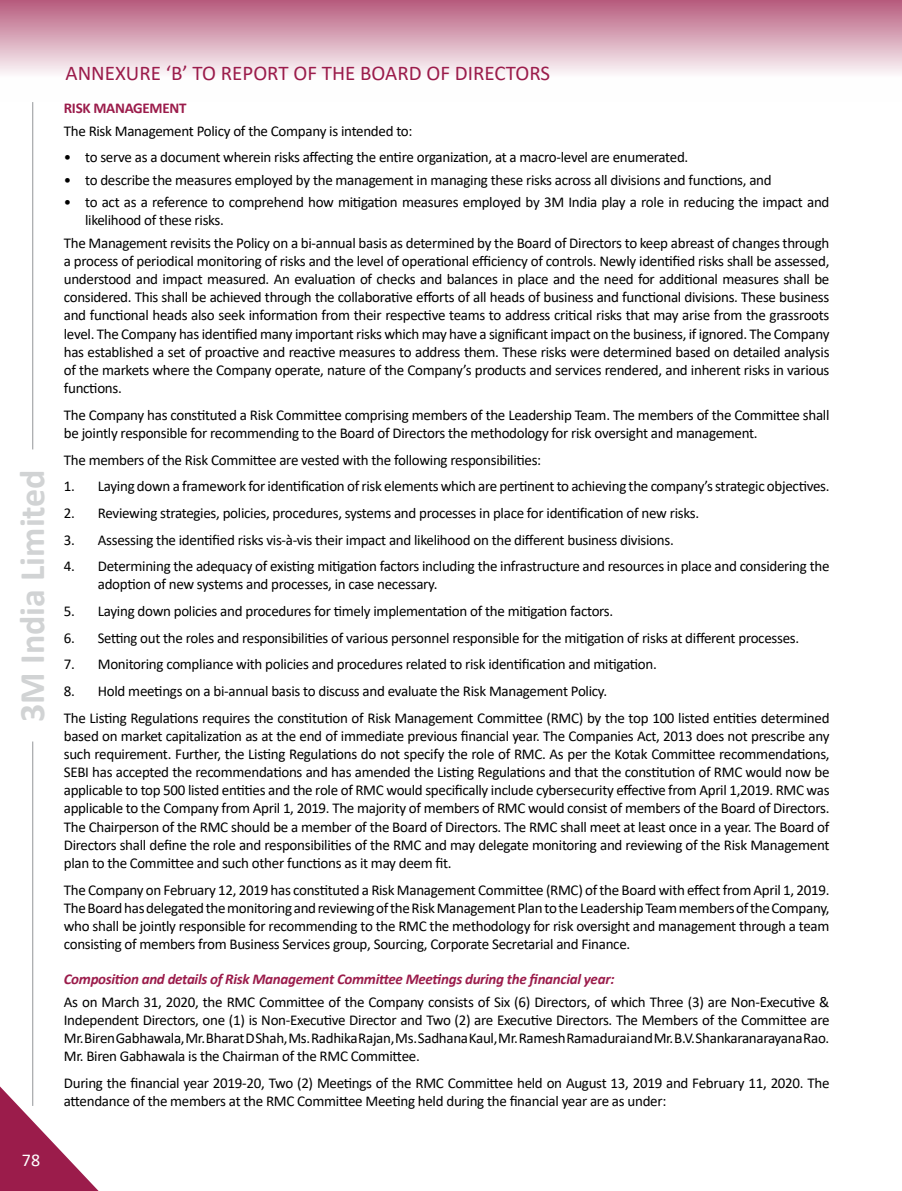
<style>
.page{position:relative;width:902px;height:1191px;background:#fff}
.page>*{position:absolute;margin:0;border:0;box-sizing:border-box;transform-origin:0 0}
.t1{font:700 36px "Calibri";color:#d1d3d4}
.t2{font:21px "Calibri";color:#9b1c4b}
.t3{font:18px "Calibri";color:#fff}
.t4{font:15px/18.1px "Calibri";letter-spacing:-.02em;color:#000}
.t5{font:italic 700 15px "Calibri";letter-spacing:-.02em;color:#9b1c4b}
.t6{font:700 15px "Calibri";letter-spacing:-.02em;color:#9b1c4b}
</style>
<div class="page">
<hr style="left:32px;top:102px;width:1px;height:347px;background:#939598">
<hr style="left:32px;top:741px;width:1px;height:365px;background:#939598">
<svg style="left:0;top:1073px;width:99px;height:118px"></svg>
<div style="left:0;top:0;width:901px;height:102px;background:linear-gradient(to bottom,#ba6383,#fff)"></div>
<h1 class="t1" style="left:7px;top:722px;width:254px;rotate:-90deg">3M India Limited</h1>
<p class="t3" style="left:22px;top:1147px;width:20px">78</p>
<h2 class="t2" style="left:65px;top:58px;width:486px">ANNEXURE ‘B’ TO REPORT OF THE BOARD OF DIRECTORS</h2>
<p class="t6" style="left:64px;top:98px;width:124px">RISK MANAGEMENT</p>
<p class="t4" style="left:64px;top:121px;width:350px">The Risk Management Policy of the Company is intended to:</p>
<p class="t4" style="left:64px;top:148px;width:626px">• to serve as a document wherein risks affecting the entire organization, at a macro-level are enumerated.</p>
<p class="t4" style="left:64px;top:170px;width:709px">• to describe the measures employed by the management in managing these risks across all divisions and functions, and</p>
<p class="t4" style="left:85px;top:193px;width:745px;text-indent:-21px">• to act as a reference to comprehend how mitigation measures employed by 3M India play a role in reducing the impact and likelihood of these risks.</p>
<p class="t4" style="left:64px;top:233px;width:767px;text-align:justify">The Management revisits the Policy on a bi-annual basis as determined by the Board of Directors to keep abreast of changes through a process of periodical monitoring of risks and the level of operational efficiency of controls. Newly identified risks shall be assessed, understood and impact measured. An evaluation of checks and balances in place and the need for additional measures shall be considered. This shall be achieved through the collaborative efforts of all heads of business and functional divisions. These business and functional heads also seek information from their respective teams to address critical risks that may arise from the grassroots level. The Company has identified many important risks which may have a significant impact on the business, if ignored. The Company has established a set of proactive and reactive measures to address them. These risks were determined based on detailed analysis of the markets where the Company operate, nature of the Company’s products and services rendered, and inherent risks in various functions.</p>
<p class="t4" style="left:64px;top:405px;width:767px">The Company has constituted a Risk Committee comprising members of the Leadership Team. The members of the Committee shall be jointly responsible for recommending to the Board of Directors the methodology for risk oversight and management.</p>
<p class="t4" style="left:64px;top:450px;width:479px">The members of the Risk Committee are vested with the following responsibilities:</p>
<p class="t4" style="left:64px;top:477px;width:767px">1. Laying down a framework for identification of risk elements which are pertinent to achieving the company’s strategic objectives.</p>
<p class="t4" style="left:64px;top:503px;width:636px">2. Reviewing strategies, policies, procedures, systems and processes in place for identification of new risks.</p>
<p class="t4" style="left:64px;top:530px;width:611px">3. Assessing the identified risks vis-à-vis their impact and likelihood on the different business divisions.</p>
<p class="t4" style="left:98px;top:557px;width:733px;text-indent:-34px">4. Determining the adequacy of existing mitigation factors including the infrastructure and resources in place and considering the adoption of new systems and processes, in case necessary.</p>
<p class="t4" style="left:64px;top:601px;width:551px">5. Laying down policies and procedures for timely implementation of the mitigation factors.</p>
<p class="t4" style="left:64px;top:628px;width:736px">6. Setting out the roles and responsibilities of various personnel responsible for the mitigation of risks at different processes.</p>
<p class="t4" style="left:64px;top:655px;width:594px">7. Monitoring compliance with policies and procedures related to risk identification and mitigation.</p>
<p class="t4" style="left:64px;top:677px;width:767px;line-height:26.7px">8. Hold meetings on a bi-annual basis to discuss and evaluate the Risk Management Policy.<br>The Listing Regulations requires the constitution of Risk Management Committee (RMC) by the top 100 listed entities determined</p>
<p class="t4" style="left:64px;top:726px;width:767px;text-align:justify">based on market capitalization as at the end of immediate previous financial year. The Companies Act, 2013 does not prescribe any such requirement. Further, the Listing Regulations do not specify the role of RMC. As per the Kotak Committee recommendations, SEBI has accepted the recommendations and has amended the Listing Regulations and that the constitution of RMC would now be applicable to top 500 listed entities and the role of RMC would specifically include cybersecurity effective from April 1,2019. RMC was applicable to the Company from April 1, 2019. The majority of members of RMC would consist of members of the Board of Directors.<br>The Chairperson of the RMC should be a member of the Board of Directors. The RMC shall meet at least once in a year. The Board of Directors shall define the role and responsibilities of the RMC and may delegate monitoring and reviewing of the Risk Management plan to the Committee and such other functions as it may deem fit.</p>
<p class="t4" style="left:64px;top:880px;width:767px;text-align:justify">The Company on February 12, 2019 has constituted a Risk Management Committee (RMC) of the Board with effect from April 1, 2019.<br>The Board has delegated the monitoring and reviewing of the Risk Management Plan to the Leadership Team members of the Company, who shall be jointly responsible for recommending to the RMC the methodology for risk oversight and management through a team consisting of members from Business Services group, Sourcing, Corporate Secretarial and Finance.</p>
<p class="t5" style="left:64px;top:968px;width:552px">Composition and details of Risk Management Committee Meetings during the financial year:</p>
<p class="t4" style="left:64px;top:992px;width:767px;text-align:justify">As on March 31, 2020, the RMC Committee of the Company consists of Six (6) Directors, of which Three (3) are Non-Executive &amp; Independent Directors, one (1) is Non-Executive Director and Two (2) are Executive Directors. The Members of the Committee are Mr. Biren Gabhawala, Mr. Bharat D Shah, Ms. Radhika Rajan, Ms. Sadhana Kaul, Mr. Ramesh Ramadurai and Mr. B.V. Shankaranarayana Rao.<br>Mr. Biren Gabhawala is the Chairman of the RMC Committee.</p>
<p class="t4" style="left:64px;top:1073px;width:767px">During the financial year 2019-20, Two (2) Meetings of the RMC Committee held on August 13, 2019 and February 11, 2020. The attendance of the members at the RMC Committee Meeting held during the financial year are as under:</p>
</div>
